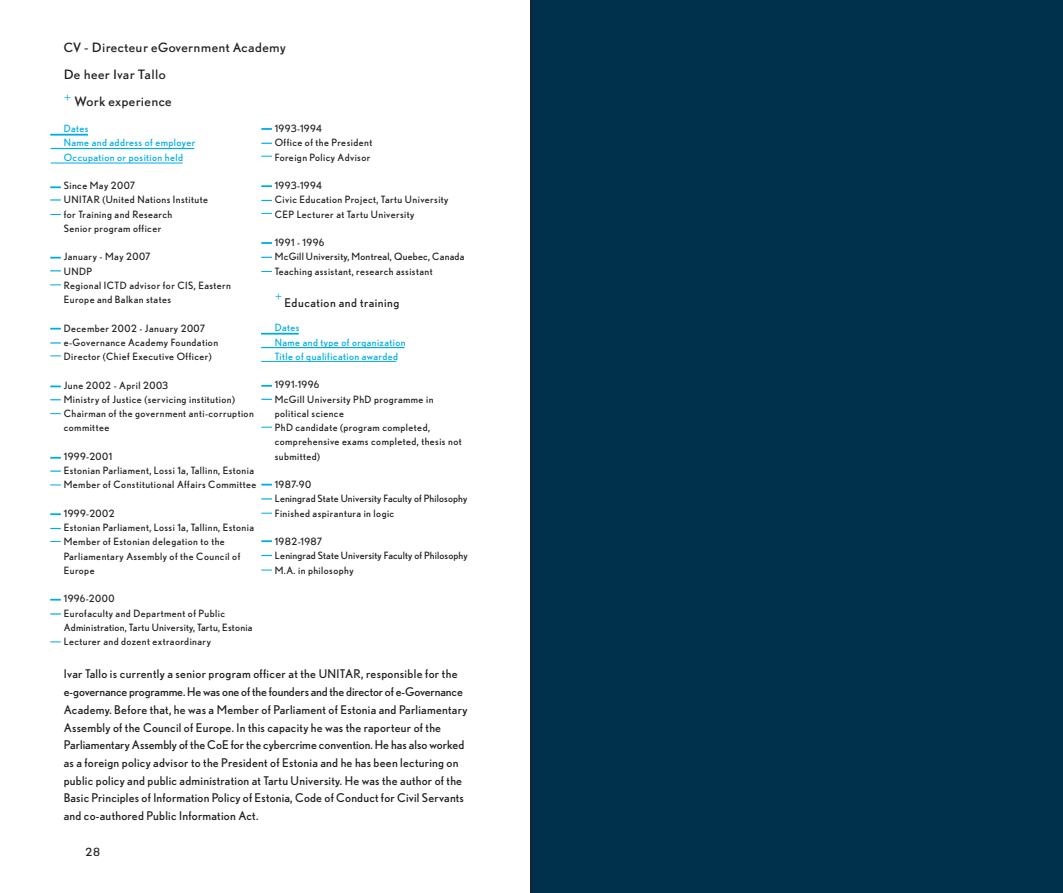
<style>
.page{position:relative;width:1063px;height:893px;background:#fff}
.page>*{position:absolute;margin:0;border:0;box-sizing:border-box;transform-origin:0 0}
.t1{font:12px/17.7px "Nobel";letter-spacing:.02em;color:#231f20}
.t2{font:12px "DTL Nobel T";letter-spacing:.03em;color:#231f20}
.t3{font:12px "Nobel";letter-spacing:.045em;color:#231f20}
.t4{font:11.4px "Avenir";color:#00ace1}
.t5{font:10.5px "DTL Nobel T";color:#231f20}
.t6{font:10.05px/14.2px "Nobel";letter-spacing:.045em;color:#231f20}
.t7{font:10.05px/14.2px "Nobel";letter-spacing:.015em;color:#231f20}
.t8{font:10.05px/14.2px "Nobel";letter-spacing:.045em;color:#00ace1}
</style>
<div class="page">
<hr style="left:50px;top:134px;width:38px;height:2px;background:#00ace1">
<hr style="left:51px;top:148px;width:143px;height:1px;background:#00ace1">
<hr style="left:51px;top:163px;width:132px;height:1px;background:#00ace1">
<svg style="left:50px;top:186px;width:11px;height:2px"></svg>
<svg style="left:50px;top:199px;width:11px;height:2px"></svg>
<svg style="left:50px;top:257px;width:11px;height:2px"></svg>
<svg style="left:50px;top:328px;width:11px;height:2px"></svg>
<svg style="left:50px;top:342px;width:11px;height:2px"></svg>
<svg style="left:50px;top:385px;width:11px;height:2px"></svg>
<svg style="left:50px;top:457px;width:11px;height:2px"></svg>
<svg style="left:50px;top:470px;width:11px;height:2px"></svg>
<svg style="left:50px;top:513px;width:11px;height:2px"></svg>
<svg style="left:50px;top:599px;width:11px;height:2px"></svg>
<svg style="left:50px;top:613px;width:11px;height:2px"></svg>
<svg style="left:261px;top:128px;width:11px;height:2px"></svg>
<svg style="left:261px;top:185px;width:11px;height:2px"></svg>
<svg style="left:261px;top:242px;width:11px;height:2px"></svg>
<hr style="left:261px;top:333px;width:38px;height:2px;background:#00ace1">
<hr style="left:261px;top:347px;width:144px;height:1px;background:#00ace1">
<hr style="left:261px;top:361px;width:135px;height:1px;background:#00ace1">
<svg style="left:261px;top:385px;width:11px;height:2px"></svg>
<svg style="left:261px;top:540px;width:11px;height:2px"></svg>
<div style="left:530px;top:0;width:533px;height:893px;background:#00314c"></div>
<p class="t2" style="left:64px;top:40px;width:223px">CV - Directeur eGovernment Academy</p>
<p class="t2" style="left:64px;top:67px;width:104px">De heer Ivar Tallo</p>
<p class="t2" style="left:64px;top:94px;width:109px"><sup>+</sup> Work experience</p>
<p class="t8" style="left:64px;top:121px;width:133px">Dates<br>Name and address of employer<br>Occupation or position held</p>
<p class="t6" style="left:64px;top:178px;width:146px">Since May 2007<br>UNITAR (United Nations Institute for Training and Research<br>Senior program officer</p>
<p class="t6" style="left:64px;top:250px;width:169px">January - May 2007<br>UNDP<br>Regional ICTD advisor for CIS, Eastern<br>Europe and Balkan states</p>
<p class="t6" style="left:64px;top:321px;width:156px">December 2002 - January 2007 e-Governance Academy Foundation<br>Director (Chief Executive Officer)</p>
<p class="t6" style="left:64px;top:378px;width:192px">June 2002 - April 2003<br>Ministry of Justice (servicing institution)<br>Chairman of the government anti-corruption committee</p>
<p class="t6" style="left:64px;top:449px;width:194px">1999-2001<br>Estonian Parliament, Lossi 1a, Tallinn, Estonia<br>Member of Constitutional Affairs Committee</p>
<p class="t6" style="left:64px;top:506px;width:192px">1999-2002<br>Estonian Parliament, Lossi 1a, Tallinn, Estonia<br>Member of Estonian delegation to the<br>Parliamentary Assembly of the Council of<br>Europe</p>
<p class="t6" style="left:64px;top:592px;width:190px">1996-2000<br>Eurofaculty and Department of Public Administration, Tartu University, Tartu, Estonia Lecturer and dozent extraordinary</p>
<p class="t6" style="left:275px;top:121px;width:99px">1993-1994<br>Office of the President<br>Foreign Policy Advisor</p>
<p class="t6" style="left:275px;top:178px;width:175px">1993-1994<br>Civic Education Project, Tartu University<br>CEP Lecturer at Tartu University</p>
<p class="t6" style="left:275px;top:235px;width:191px">1991 - 1996<br>McGill University, Montreal, Quebec, Canada<br>Teaching assistant, research assistant</p>
<p class="t4" style="left:275px;top:290px;width:9px">+</p>
<p class="t3" style="left:285px;top:295px;width:116px">Education and training</p>
<p class="t8" style="left:275px;top:321px;width:132px">Dates<br>Name and type of organization<br>Title of qualification awarded</p>
<p class="t6" style="left:275px;top:378px;width:189px">1991-1996<br>McGill University PhD programme in political science<br>PhD candidate (program completed, comprehensive exams completed, thesis not submitted)</p>
<p class="t7" style="left:275px;top:477px;width:194px">1987-90<br>Leningrad State University Faculty of Philosophy<br>Finished aspirantura in logic</p>
<p class="t7" style="left:275px;top:534px;width:194px">1982-1987<br>Leningrad State University Faculty of Philosophy<br>M.A. in philosophy</p>
<p class="t1" style="left:64px;top:665px;width:405px">Ivar Tallo is currently a senior program officer at the UNITAR, responsible for the e-governance programme. He was one of the founders and the director of e-Governance Academy. Before that, he was a Member of Parliament of Estonia and Parliamentary Assembly of the Council of Europe. In this capacity he was the raporteur of the Parliamentary Assembly of the CoE for the cybercrime convention. He has also worked as a foreign policy advisor to the President of Estonia and he has been lecturing on public policy and public administration at Tartu University. He was the author of the Basic Principles of Information Policy of Estonia, Code of Conduct for Civil Servants and co-authored Public Information Act.</p>
<p class="t5" style="left:85px;top:845px;width:17px">28</p>
</div>
